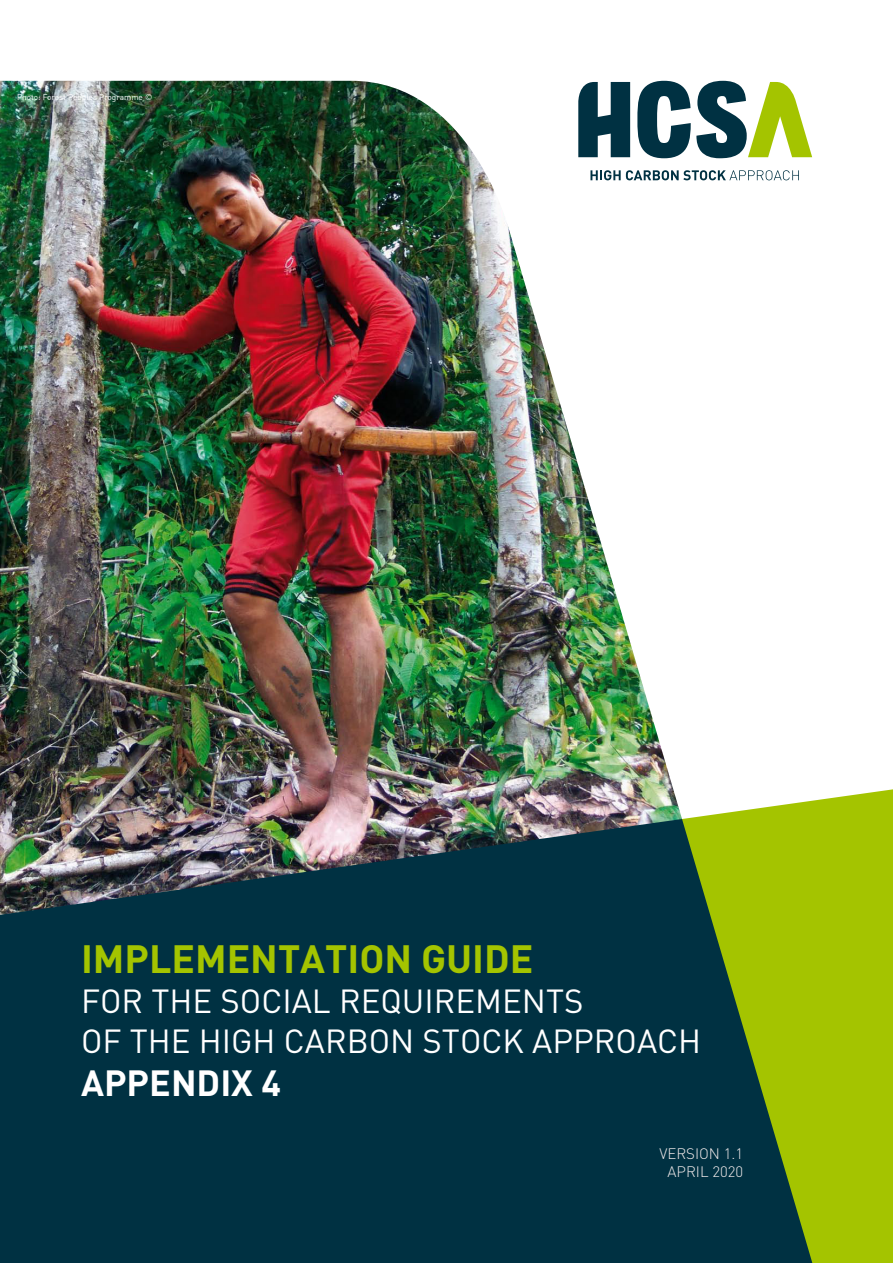
<style>
.page{position:relative;width:893px;height:1263px;background:#fff}
.page>*{position:absolute;margin:0;border:0;box-sizing:border-box;transform-origin:0 0}
.t1{font:700 39px "DIN Pro";color:#a4c400}
.t2{font:700 36px "DIN Pro";color:#fff}
.t3{font:33px/39.6px "DIN Pro";color:#fff}
.t4{font:300 15px/18px "DIN Pro";color:#f2ebeb;text-align:center}
.t5{font:8.25px "DIN Pro";color:#fff}
</style>
<div class="page">
<img style="left:0;top:81px;width:713px;height:738px">
<svg style="left:681px;top:789px;width:212px;height:474px;background:#aac813"></svg>
<svg style="left:0;top:819px;width:812px;height:444px;background:#174240"></svg>
<svg style="left:590px;top:170px;width:209px;height:10px"></svg>
<svg style="left:578px;top:82px;width:52px;height:75px"></svg>
<svg style="left:637px;top:81px;width:175px;height:77px"></svg>
<p class="t5" style="left:17px;top:91px;width:137px">Photo: Forest Peoples Programme ©</p>
<p class="t1" style="left:81px;top:933px;width:454px">IMPLEMENTATION GUIDE</p>
<p class="t3" style="left:81px;top:980px;width:622px">FOR THE SOCIAL REQUIREMENTS<br>OF THE HIGH CARBON STOCK APPROACH</p>
<p class="t2" style="left:81px;top:1058px;width:201px">APPENDIX 4</p>
<p class="t4" style="left:659px;top:1144px;width:85px">VERSION 1.1<br>APRIL 2020</p>
</div>
